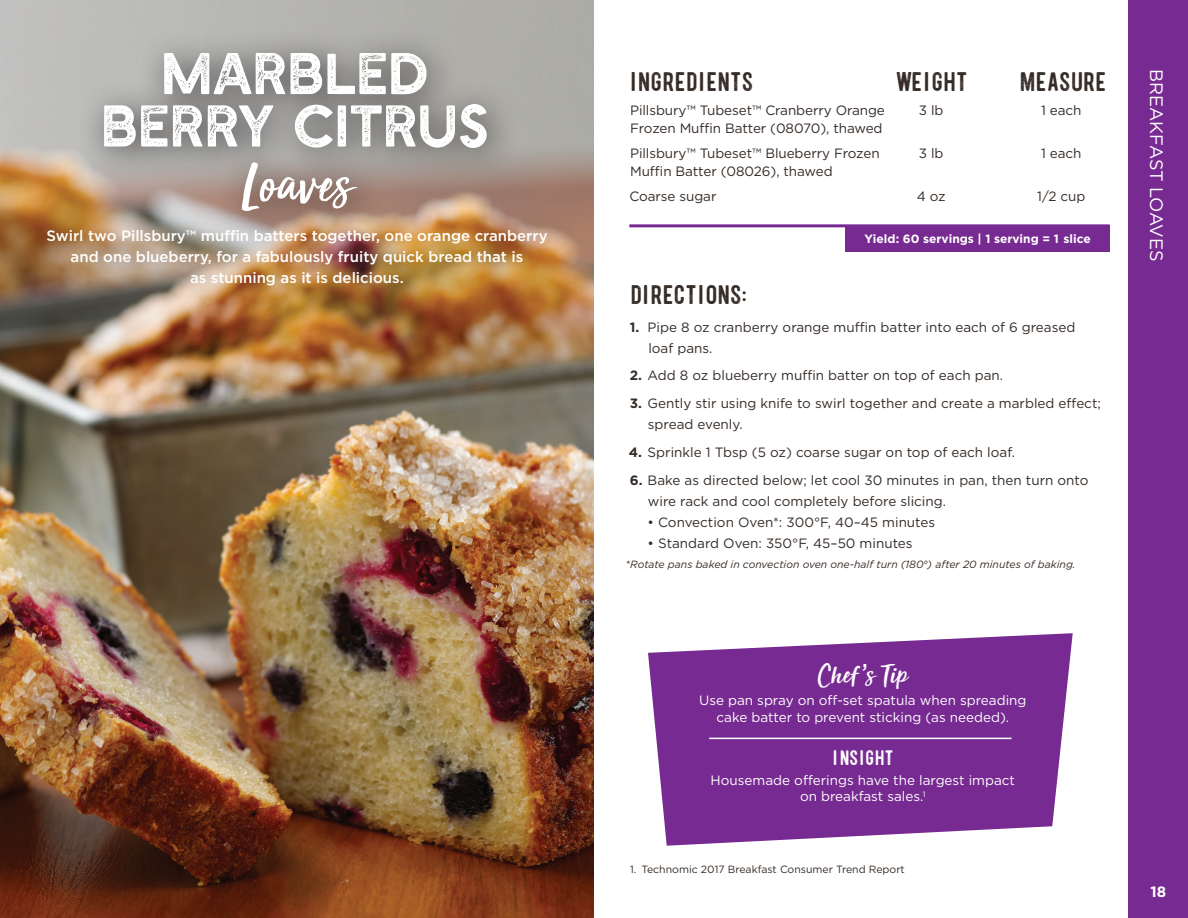
<style>
.page{position:relative;width:1188px;height:918px;background:#fff}
.page>*{position:absolute;margin:0;border:0;box-sizing:border-box;transform-origin:0 0}
.t1{font:61.5px "Sun Valley";color:#fff}
.t2{font:54px/52.3px "Heinberg Textured";letter-spacing:.01em;color:#fff;text-align:center}
.t3{font:30px "Sun Valley";color:#fff}
.t4{font:27px "Orange County";letter-spacing:-.165em;color:#342b26}
.t5{font:21px "Orange County";letter-spacing:-.15em;color:#fff}
.t6{font:18px "Gotham";color:#fff}
.t7{font:500 15px/21px "Gotham";color:#fff;text-align:center}
.t8{font:700 15px "Gotham";color:#fff}
.Directions{font:13.5px/21px "Gotham";color:#342b26}
.Recipe_Ingredients_Weight_Measure{font:13.5px "Gotham";letter-spacing:-.005em;color:#342b26}
.t9{font:13.5px/16.5px "Gotham";color:#fff;text-align:center}
.Yield_Copy_in_Color_Box{font:700 12px "Gotham";color:#fff}
.t10{font:italic 10.5px "Gotham";color:#342b26}
.t11{font:10.5px "Gotham";color:#342b26}
.s1{font-weight:700}
.s2{font-family:"Gotham"}
</style>
<div class="page">
<img style="left:0;top:0;width:594px;height:918px">
<div style="left:846px;top:225px;width:264px;height:27px;background:#772a91"></div>
<hr style="left:629px;top:224px;width:480px;height:3px;background:#772a91">
<div style="left:25px;top:28px;width:554px;height:290px;background:#231f20;opacity:.75"></div>
<div style="left:1129px;top:0;width:59px;height:918px;background:#772a91"></div>
<svg style="left:648px;top:633px;width:425px;height:213px;background:#8947a0"></svg>
<hr style="left:709px;top:738px;width:303px;height:1px;background:#fff">
<p class="t2" style="left:104px;top:45px;width:388px">MARBLED<br>BERRY CITRUS</p>
<p class="t1" style="left:242px;top:132px;width:112px">Loaves</p>
<p class="t7" style="left:46px;top:225px;width:503px">Swirl two Pillsbury™ muffin batters together, one orange cranberry and one blueberry, for a fabulously fruity quick bread that is<br>as stunning as it is delicious.</p>
<p class="t4" style="left:626px;top:70px;width:207px">I NGREDIENTS W</p>
<p class="t4" style="left:909px;top:70px;width:63px">EIGHT</p>
<p class="t4" style="left:1019px;top:70px;width:92px">MEASURE</p>
<p class="Recipe_Ingredients_Weight_Measure" style="left:630px;top:102px;width:256px">Pillsbury™ Tubeset™ Cranberry Orange</p>
<p class="Recipe_Ingredients_Weight_Measure" style="left:919px;top:102px;width:26px">3 lb</p>
<p class="Recipe_Ingredients_Weight_Measure" style="left:1041px;top:102px;width:42px">1 each</p>
<p class="Recipe_Ingredients_Weight_Measure" style="left:630px;top:120px;width:254px">Frozen Muffin Batter (08070), thawed</p>
<p class="Recipe_Ingredients_Weight_Measure" style="left:630px;top:145px;width:251px">Pillsbury™ Tubeset™ Blueberry Frozen</p>
<p class="Recipe_Ingredients_Weight_Measure" style="left:919px;top:145px;width:26px">3 lb</p>
<p class="Recipe_Ingredients_Weight_Measure" style="left:1041px;top:145px;width:42px">1 each</p>
<p class="Recipe_Ingredients_Weight_Measure" style="left:630px;top:163px;width:204px">Muffin Batter (08026), thawed</p>
<p class="Recipe_Ingredients_Weight_Measure" style="left:629px;top:188px;width:88px">Coarse sugar</p>
<p class="Recipe_Ingredients_Weight_Measure" style="left:917px;top:188px;width:30px">4 oz</p>
<p class="Recipe_Ingredients_Weight_Measure" style="left:1037px;top:188px;width:50px">1/2 cup</p>
<p class="Yield_Copy_in_Color_Box" style="left:865px;top:231px;width:228px">Yield: 60 servings | 1 serving = 1 slice</p>
<p class="t4" style="left:628px;top:283px;width:123px">DIRECTIONS:</p>
<p class="Directions" style="left:648px;top:316px;width:429px;text-indent:-19px"><span class="s1">1.</span> Pipe 8 oz cranberry orange muffin batter into each of 6 greased loaf pans.</p>
<p class="Directions" style="left:630px;top:365px;width:373px"><span class="s1">2.</span> Add 8 oz blueberry muffin batter on top of each pan.</p>
<p class="Directions" style="left:648px;top:393px;width:455px;text-indent:-18px"><span class="s1">3.</span> Gently stir using knife to swirl together and create a marbled effect; spread evenly.</p>
<p class="Directions" style="left:629px;top:441px;width:386px"><span class="s1">4.</span> Sprinkle 1 Tbsp (5 oz) coarse sugar on top of each loaf.</p>
<p class="Directions" style="left:648px;top:469px;width:442px;text-indent:-18px"><span class="s1">6.</span> Bake as directed below; let cool 30 minutes in pan, then turn onto wire rack and cool completely before slicing.</p>
<p class="Directions" style="left:648px;top:511px;width:289px">• Convection Oven*: 300°F, 40–45 minutes</p>
<p class="Directions" style="left:648px;top:532px;width:267px">• Standard Oven: 350°F, 45–50 minutes</p>
<p class="t10" style="left:626px;top:557px;width:452px">*Rotate pans baked in convection oven one-half turn (180°) after 20 minutes of baking.</p>
<p class="t3" style="left:818px;top:649px;width:90px">Chef<span class="s2">’</span>s Tip</p>
<p class="t9" style="left:699px;top:692px;width:329px">Use pan spray on off-set spatula when spreading cake batter to prevent sticking (as needed).</p>
<p class="t5" style="left:830px;top:749px;width:68px">I NSIGHT</p>
<p class="t9" style="left:711px;top:772px;width:306px">Housemade offerings have the largest impact on breakfast sales.<sup>1</sup></p>
<p class="t11" style="left:630px;top:862px;width:276px">1. Technomic 2017 Breakfast Consumer Trend Report</p>
<p class="t6" style="left:1168px;top:69px;width:194px;rotate:90deg">BREAKFAST LOAVES</p>
<p class="t8" style="left:1150px;top:882px;width:17px">18</p>
</div>
